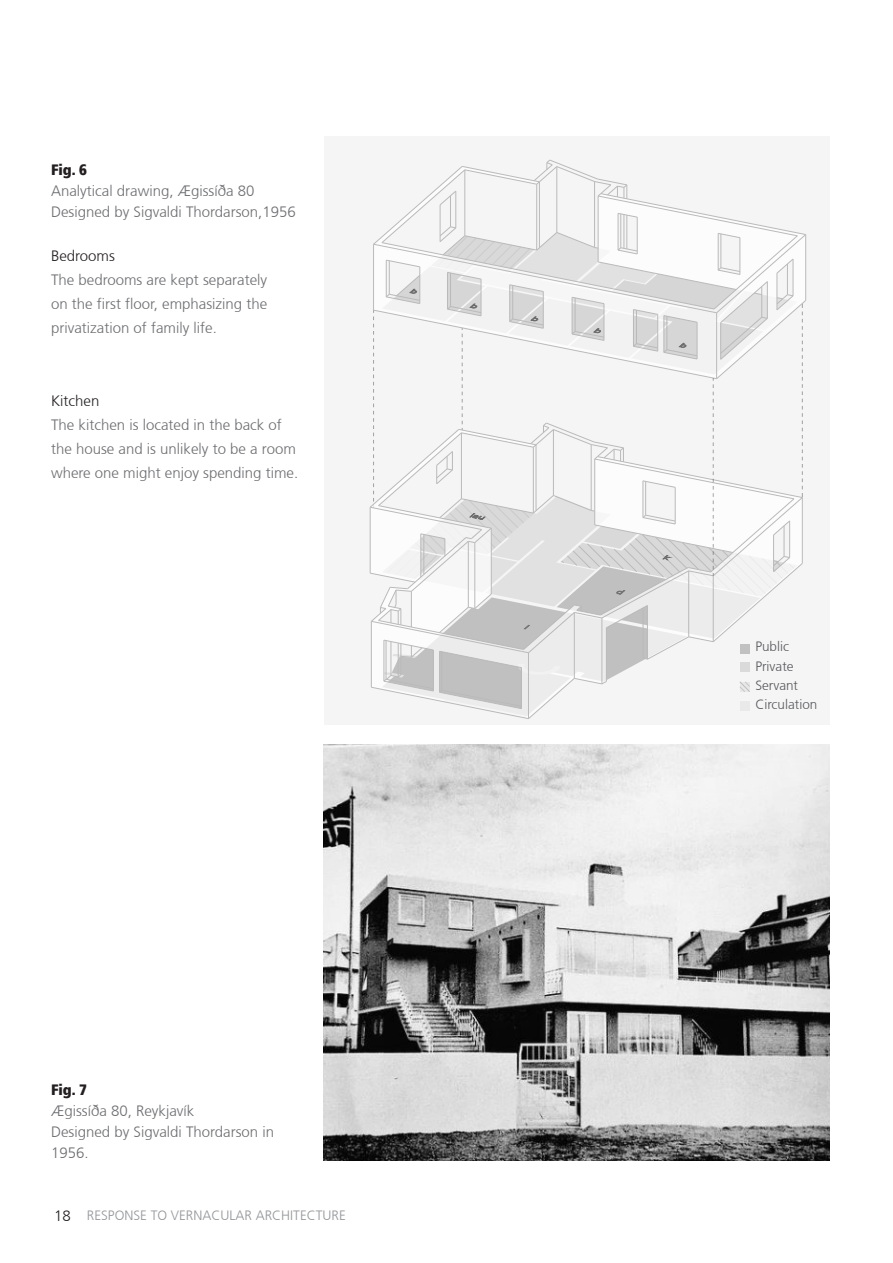
<style>
.page{position:relative;width:893px;height:1263px;background:#fff}
.page>*{position:absolute;margin:0;border:0;box-sizing:border-box;transform-origin:0 0}
.t1{font:300 15px/24px "Frutiger";color:#6c6d70}
.t2{font:300 15px "Frutiger";color:#231f20}
.t3{font:900 condensed 15px "Frutiger";color:#231f20}
.t4{font:300 13.5px "Frutiger";color:#939598}
.t5{font:300 13.5px "Frutiger";color:#57585a}
</style>
<div class="page">
<div style="left:324px;top:137px;width:505px;height:588px;background:#f5f5f6"></div>
<img style="left:324px;top:745px;width:505px;height:416px">
<svg style="left:369px;top:159px;width:438px;height:560px"></svg>
<p class="t3" style="left:51px;top:161px;width:37px">Fig. 6</p>
<p class="t1" style="left:51px;top:179px;width:205px">Analytical drawing, Ægissíða 80</p>
<p class="t1" style="left:51px;top:200px;width:246px">Designed by Sigvaldi Thordarson,1956</p>
<p class="t2" style="left:51px;top:248px;width:65px">Bedrooms</p>
<p class="t1" style="left:51px;top:268px;width:218px;text-align:justify">The bedrooms are kept separately on the first floor, emphasizing the privatization of family life.</p>
<p class="t2" style="left:51px;top:392px;width:50px">Kitchen</p>
<p class="t1" style="left:51px;top:413px;width:249px">The kitchen is located in the back of the house and is unlikely to be a room where one might enjoy spending time.</p>
<p class="t3" style="left:51px;top:1080px;width:37px">Fig. 7</p>
<p class="t1" style="left:51px;top:1098px;width:145px">Ægissíða 80, Reykjavík</p>
<p class="t1" style="left:51px;top:1121px;width:225px;line-height:21px">Designed by Sigvaldi Thordarson in<br>1956.</p>
<p class="t2" style="left:54px;top:1207px;width:18px">18</p>
<p class="t4" style="left:87px;top:1208px;width:260px">RESPONSE TO VERNACULAR ARCHITECTURE</p>
<p class="t5" style="left:755px;top:639px;width:35px">Public</p>
<p class="t5" style="left:755px;top:658px;width:40px">Private</p>
<p class="t5" style="left:755px;top:678px;width:44px">Servant</p>
<p class="t5" style="left:755px;top:697px;width:64px">Circulation</p>
</div>
